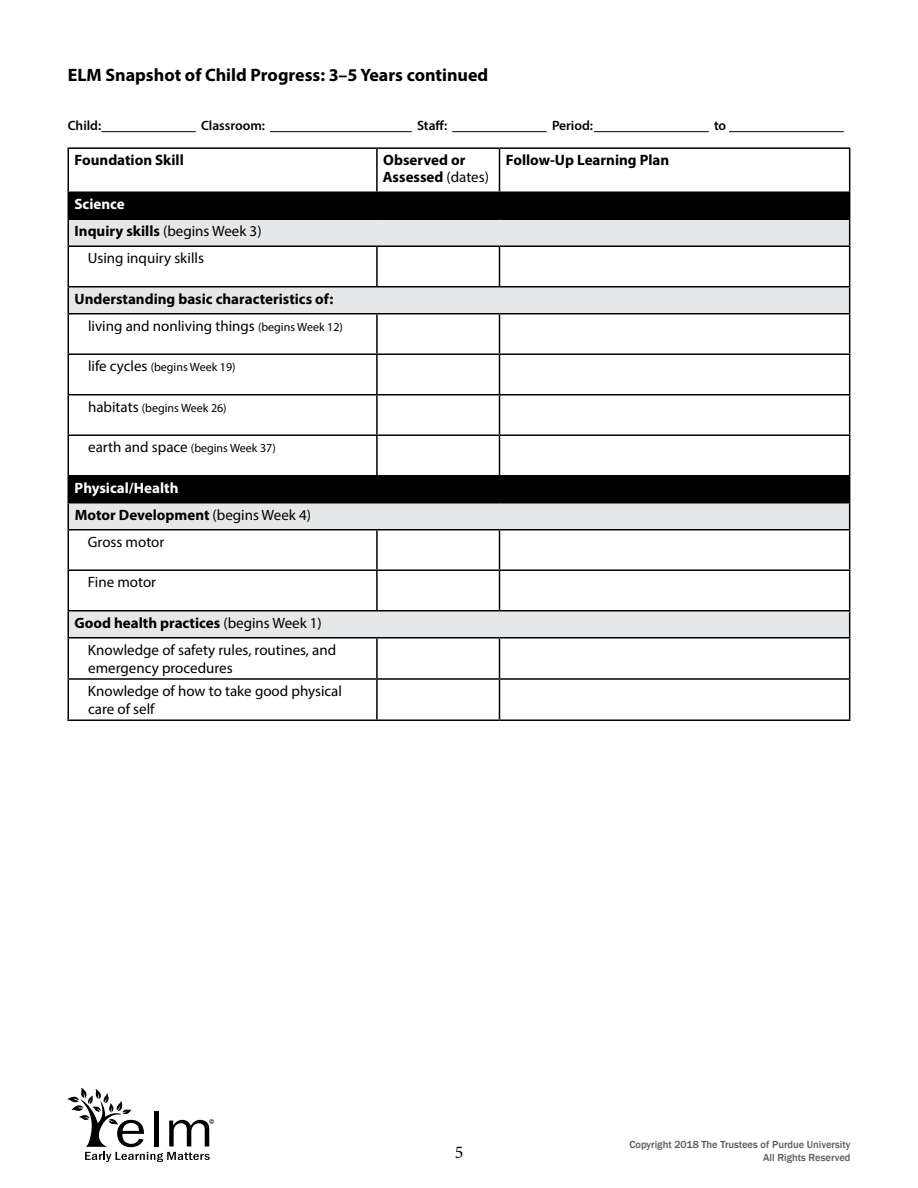
<style>
.page{position:relative;width:918px;height:1188px;background:#fff}
.page>*{position:absolute;margin:0;border:0;box-sizing:border-box;transform-origin:0 0}
.t1{font:700 18px "Myriad Pro";color:#000}
.t2{font:18px "Minion Pro";color:#000}
.Form_Subhead{font:700 15px/16.5px "Myriad Pro";color:#000}
.observation_items{font:15px/18px "Myriad Pro";color:#000}
.subhead_reversed{font:700 15px "Myriad Pro";color:#fff}
.t3{font:600 13.5px "Myriad Pro";color:#000}
.observation_items-2{font:12px "Myriad Pro";color:#000}
.t4{font:500 10.5px "Franklin Gothic";color:#58595b}
.s1{font-weight:400}
.s2{font-size:12px}
.s3{font-size:15px}
</style>
<div class="page">
<div style="left:69px;top:193px;width:780px;height:25px;background:#000"></div>
<svg style="left:69px;top:220px;width:780px;height:417px"></svg>
<hr style="left:68px;top:147px;width:309px;height:2px;background:#000">
<hr style="left:68px;top:149px;width:1px;height:42px;background:#000">
<hr style="left:377px;top:147px;width:123px;height:2px;background:#000">
<hr style="left:376px;top:149px;width:2px;height:42px;background:#000">
<hr style="left:500px;top:147px;width:350px;height:2px;background:#000">
<hr style="left:499px;top:149px;width:1px;height:42px;background:#000">
<hr style="left:849px;top:149px;width:1px;height:42px;background:#000">
<hr style="left:68px;top:191px;width:309px;height:2px;background:#000">
<hr style="left:377px;top:191px;width:123px;height:2px;background:#000">
<hr style="left:500px;top:191px;width:350px;height:2px;background:#000">
<hr style="left:68px;top:218px;width:309px;height:2px;background:#000">
<svg style="left:68px;top:193px;width:1px;height:52px"></svg>
<hr style="left:377px;top:218px;width:123px;height:2px;background:#000">
<hr style="left:500px;top:218px;width:350px;height:2px;background:#000">
<svg style="left:849px;top:193px;width:1px;height:52px"></svg>
<hr style="left:68px;top:245px;width:309px;height:2px;background:#000">
<hr style="left:68px;top:247px;width:1px;height:39px;background:#000">
<hr style="left:377px;top:245px;width:123px;height:2px;background:#000">
<hr style="left:376px;top:247px;width:2px;height:39px;background:#000">
<hr style="left:500px;top:245px;width:350px;height:2px;background:#000">
<hr style="left:499px;top:247px;width:1px;height:39px;background:#000">
<hr style="left:849px;top:247px;width:1px;height:39px;background:#000">
<hr style="left:68px;top:286px;width:309px;height:1px;background:#000">
<svg style="left:68px;top:287px;width:1px;height:26px"></svg>
<hr style="left:377px;top:286px;width:123px;height:1px;background:#000">
<hr style="left:500px;top:286px;width:350px;height:1px;background:#000">
<svg style="left:849px;top:287px;width:1px;height:26px"></svg>
<hr style="left:68px;top:313px;width:309px;height:1px;background:#000">
<hr style="left:68px;top:314px;width:1px;height:39px;background:#000">
<hr style="left:377px;top:313px;width:123px;height:1px;background:#000">
<hr style="left:376px;top:314px;width:2px;height:39px;background:#000">
<hr style="left:500px;top:313px;width:350px;height:1px;background:#000">
<hr style="left:499px;top:314px;width:1px;height:39px;background:#000">
<hr style="left:849px;top:314px;width:1px;height:39px;background:#000">
<hr style="left:68px;top:353px;width:309px;height:2px;background:#000">
<hr style="left:68px;top:355px;width:1px;height:39px;background:#000">
<hr style="left:377px;top:353px;width:123px;height:2px;background:#000">
<hr style="left:376px;top:355px;width:2px;height:39px;background:#000">
<hr style="left:500px;top:353px;width:350px;height:2px;background:#000">
<hr style="left:499px;top:355px;width:1px;height:39px;background:#000">
<hr style="left:849px;top:355px;width:1px;height:39px;background:#000">
<hr style="left:68px;top:394px;width:309px;height:1px;background:#000">
<hr style="left:68px;top:395px;width:1px;height:39px;background:#000">
<hr style="left:377px;top:394px;width:123px;height:1px;background:#000">
<hr style="left:376px;top:395px;width:2px;height:39px;background:#000">
<hr style="left:500px;top:394px;width:350px;height:1px;background:#000">
<hr style="left:499px;top:395px;width:1px;height:39px;background:#000">
<hr style="left:849px;top:395px;width:1px;height:39px;background:#000">
<hr style="left:68px;top:434px;width:309px;height:2px;background:#000">
<hr style="left:68px;top:436px;width:1px;height:39px;background:#000">
<hr style="left:377px;top:434px;width:123px;height:2px;background:#000">
<hr style="left:376px;top:436px;width:2px;height:39px;background:#000">
<hr style="left:500px;top:434px;width:350px;height:2px;background:#000">
<hr style="left:499px;top:436px;width:1px;height:39px;background:#000">
<hr style="left:849px;top:436px;width:1px;height:39px;background:#000">
<hr style="left:68px;top:475px;width:309px;height:1px;background:#000">
<hr style="left:377px;top:475px;width:123px;height:1px;background:#000">
<hr style="left:500px;top:475px;width:350px;height:1px;background:#000">
<hr style="left:68px;top:502px;width:309px;height:1px;background:#000">
<svg style="left:68px;top:476px;width:1px;height:53px"></svg>
<hr style="left:377px;top:502px;width:123px;height:1px;background:#000">
<hr style="left:500px;top:502px;width:350px;height:1px;background:#000">
<svg style="left:849px;top:476px;width:1px;height:53px"></svg>
<hr style="left:68px;top:529px;width:309px;height:1px;background:#000">
<hr style="left:68px;top:530px;width:1px;height:39px;background:#000">
<hr style="left:377px;top:529px;width:123px;height:1px;background:#000">
<hr style="left:376px;top:530px;width:2px;height:39px;background:#000">
<hr style="left:500px;top:529px;width:350px;height:1px;background:#000">
<hr style="left:499px;top:530px;width:1px;height:39px;background:#000">
<hr style="left:849px;top:530px;width:1px;height:39px;background:#000">
<hr style="left:68px;top:569px;width:309px;height:2px;background:#000">
<hr style="left:68px;top:571px;width:1px;height:39px;background:#000">
<hr style="left:377px;top:569px;width:123px;height:2px;background:#000">
<hr style="left:376px;top:571px;width:2px;height:39px;background:#000">
<hr style="left:500px;top:569px;width:350px;height:2px;background:#000">
<hr style="left:499px;top:571px;width:1px;height:39px;background:#000">
<hr style="left:849px;top:571px;width:1px;height:39px;background:#000">
<hr style="left:68px;top:610px;width:309px;height:1px;background:#000">
<svg style="left:68px;top:611px;width:1px;height:26px"></svg>
<hr style="left:377px;top:610px;width:123px;height:1px;background:#000">
<hr style="left:500px;top:610px;width:350px;height:1px;background:#000">
<svg style="left:849px;top:611px;width:1px;height:26px"></svg>
<hr style="left:68px;top:637px;width:309px;height:1px;background:#000">
<hr style="left:68px;top:638px;width:1px;height:40px;background:#000">
<hr style="left:377px;top:637px;width:123px;height:1px;background:#000">
<hr style="left:376px;top:638px;width:2px;height:40px;background:#000">
<hr style="left:500px;top:637px;width:350px;height:1px;background:#000">
<hr style="left:499px;top:638px;width:1px;height:40px;background:#000">
<hr style="left:849px;top:638px;width:1px;height:40px;background:#000">
<hr style="left:68px;top:678px;width:309px;height:2px;background:#000">
<hr style="left:68px;top:680px;width:1px;height:39px;background:#000">
<hr style="left:377px;top:678px;width:123px;height:2px;background:#000">
<hr style="left:376px;top:680px;width:2px;height:39px;background:#000">
<hr style="left:500px;top:678px;width:350px;height:2px;background:#000">
<hr style="left:499px;top:680px;width:1px;height:39px;background:#000">
<hr style="left:849px;top:680px;width:1px;height:39px;background:#000">
<hr style="left:68px;top:719px;width:309px;height:2px;background:#000">
<hr style="left:377px;top:719px;width:123px;height:2px;background:#000">
<hr style="left:500px;top:719px;width:350px;height:2px;background:#000">
<hr style="left:101px;top:131px;width:95px;height:1px;background:#000">
<hr style="left:270px;top:131px;width:142px;height:1px;background:#000">
<hr style="left:452px;top:131px;width:95px;height:1px;background:#000">
<hr style="left:594px;top:131px;width:115px;height:1px;background:#000">
<hr style="left:729px;top:131px;width:115px;height:1px;background:#000">
<svg style="left:68px;top:1088px;width:146px;height:74px"></svg>
<p class="t1" style="left:68px;top:63px;width:422px">ELM Snapshot of Child Progress: 3–5 Years continued</p>
<p class="t3" style="left:68px;top:117px;width:35px">Child:</p>
<p class="t3" style="left:201px;top:117px;width:66px">Classroom:</p>
<p class="t3" style="left:417px;top:117px;width:32px">Staff:</p>
<p class="t3" style="left:552px;top:117px;width:43px">Period:</p>
<p class="t3" style="left:714px;top:117px;width:14px">to</p>
<p class="Form_Subhead" style="left:75px;top:152px;width:111px">Foundation Skill</p>
<p class="Form_Subhead" style="left:383px;top:152px;width:108px">Observed or<br>Assessed <span class="s1">(dates)</span></p>
<p class="Form_Subhead" style="left:506px;top:152px;width:165px">Follow-Up Learning Plan</p>
<h1 class="subhead_reversed" style="left:74px;top:195px;width:52px">Science</h1>
<p class="Form_Subhead" style="left:75px;top:223px;width:188px">Inquiry skills <span class="s1">(begins Week 3)</span></p>
<p class="observation_items" style="left:88px;top:249px;width:118px">Using inquiry skills</p>
<p class="Form_Subhead" style="left:74px;top:290px;width:260px">Understanding basic characteristics of:</p>
<p class="observation_items" style="left:88px;top:317px;width:256px">living and nonliving things <span class="s2">(begins Week 12)</span></p>
<p class="observation_items-2" style="left:88px;top:360px;width:149px"><span class="s3">life cycles</span> (begins Week 19)</p>
<p class="observation_items-2" style="left:88px;top:401px;width:140px"><span class="s3">habitats</span> (begins Week 26)</p>
<p class="observation_items-2" style="left:88px;top:441px;width:189px"><span class="s3">earth and space</span> (begins Week 37)</p>
<h1 class="subhead_reversed" style="left:75px;top:478px;width:105px">Physical/Health</h1>
<p class="Form_Subhead" style="left:75px;top:506px;width:238px">Motor Development <span class="s1">(begins Week 4)</span></p>
<p class="observation_items" style="left:88px;top:533px;width:78px">Gross motor</p>
<p class="observation_items" style="left:88px;top:573px;width:70px">Fine motor</p>
<p class="Form_Subhead" style="left:74px;top:614px;width:249px">Good health practices <span class="s1">(begins Week 1)</span></p>
<p class="observation_items" style="left:88px;top:641px;width:250px">Knowledge of safety rules, routines, and emergency procedures</p>
<p class="observation_items" style="left:88px;top:682px;width:256px">Knowledge of how to take good physical care of self</p>
<p class="t4" style="left:629px;top:1138px;width:223px">Copyright 2018 The Trustees of Purdue University</p>
<p class="t2" style="left:455px;top:1141px;width:10px">5</p>
<p class="t4" style="left:763px;top:1151px;width:89px">All Rights Reserved</p>
</div>
